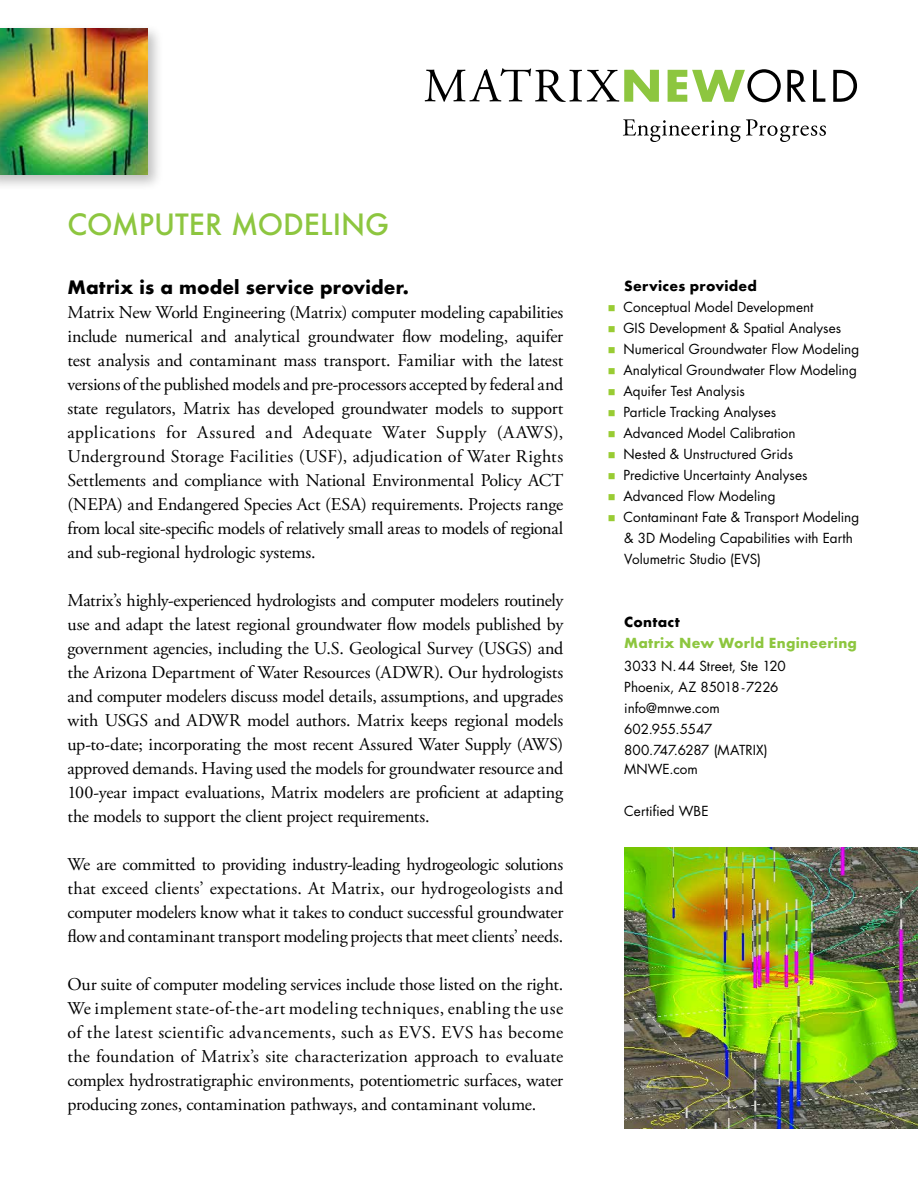
<style>
.page{position:relative;width:918px;height:1188px;background:#fff}
.page>*{position:absolute;margin:0;border:0;box-sizing:border-box;transform-origin:0 0}
.t1{font:500 28.5px "Futura";color:#8dc63f}
.t2{font:18px/24px "Adobe Garamond Pro";letter-spacing:-.015em;color:#000;text-align:justify}
.t3{font:700 18px "Futura";letter-spacing:.01em;color:#000}
.t4{font:13.5px/21px "Futura";letter-spacing:.005em;color:#000}
.t5{font:700 13.5px "Futura";letter-spacing:.02em;color:#8dc63f}
.t6{font:700 13.5px "Futura";letter-spacing:.02em;color:#000}
.s1{color:#9c3}
</style>
<div class="page">
<svg style="left:623px;top:119px;width:203px;height:23px"></svg>
<svg style="left:425px;top:68px;width:234px;height:34px"></svg>
<svg style="left:668px;top:69px;width:113px;height:33px"></svg>
<svg style="left:787px;top:70px;width:19px;height:32px"></svg>
<svg style="left:813px;top:70px;width:12px;height:32px"></svg>
<svg style="left:833px;top:70px;width:24px;height:32px"></svg>
<div style="left:0;top:23px;width:163px;height:168px;background:#000;opacity:.25"></div>
<img style="left:0;top:28px;width:148px;height:147px">
<img style="left:624px;top:848px;width:294px;height:281px">
<h1 class="t1" style="left:68px;top:205px;width:323px">COMPUTER MODELING</h1>
<p class="t3" style="left:67px;top:274px;width:343px">Matrix is a model service provider.</p>
<p class="t2" style="left:67px;top:301px;width:497px">Matrix New World Engineering (Matrix) computer modeling capabilities include numerical and analytical groundwater flow modeling, aquifer test analysis and contaminant mass transport. Familiar with the latest versions of the published models and pre-processors accepted by federal and state regulators, Matrix has developed groundwater models to support applications for Assured and Adequate Water Supply (AAWS), Underground Storage Facilities (USF), adjudication of Water Rights Settlements and compliance with National Environmental Policy ACT (NEPA) and Endangered Species Act (ESA) requirements. Projects range from local site-specific models of relatively small areas to models of regional and sub-regional hydrologic systems.</p>
<p class="t2" style="left:67px;top:589px;width:497px">Matrix’s highly-experienced hydrologists and computer modelers routinely use and adapt the latest regional groundwater flow models published by government agencies, including the U.S. Geological Survey (USGS) and the Arizona Department of Water Resources (ADWR). Our hydrologists and computer modelers discuss model details, assumptions, and upgrades with USGS and ADWR model authors. Matrix keeps regional models up-to-date; incorporating the most recent Assured Water Supply (AWS) approved demands. Having used the models for groundwater resource and 100-year impact evaluations, Matrix modelers are proficient at adapting the models to support the client project requirements.</p>
<p class="t2" style="left:67px;top:853px;width:497px">We are committed to providing industry-leading hydrogeologic solutions that exceed clients’ expectations. At Matrix, our hydrogeologists and computer modelers know what it takes to conduct successful groundwater flow and contaminant transport modeling projects that meet clients’ needs.</p>
<p class="t2" style="left:67px;top:973px;width:497px">Our suite of computer modeling services include those listed on the right.<br>We implement state-of-the-art modeling techniques, enabling the use of the latest scientific advancements, such as EVS. EVS has become the foundation of Matrix’s site characterization approach to evaluate complex hydrostratigraphic environments, potentiometric surfaces, water producing zones, contamination pathways, and contaminant volume.</p>
<p class="t6" style="left:624px;top:276px;width:134px">Services provided</p>
<p class="t4" style="left:608px;top:297px;width:207px"><span class="s1">■</span> Conceptual Model Development</p>
<p class="t4" style="left:608px;top:318px;width:235px"><span class="s1">■</span> GIS Development &amp; Spatial Analyses</p>
<p class="t4" style="left:608px;top:339px;width:253px"><span class="s1">■</span> Numerical Groundwater Flow Modeling</p>
<p class="t4" style="left:608px;top:360px;width:251px"><span class="s1">■</span> Analytical Groundwater Flow Modeling</p>
<p class="t4" style="left:608px;top:381px;width:139px"><span class="s1">■</span> Aquifer Test Analysis</p>
<p class="t4" style="left:608px;top:402px;width:170px"><span class="s1">■</span> Particle Tracking Analyses</p>
<p class="t4" style="left:608px;top:423px;width:189px"><span class="s1">■</span> Advanced Model Calibration</p>
<p class="t4" style="left:608px;top:444px;width:187px"><span class="s1">■</span> Nested &amp; Unstructured Grids</p>
<p class="t4" style="left:608px;top:465px;width:201px"><span class="s1">■</span> Predictive Uncertainty Analyses</p>
<p class="t4" style="left:608px;top:486px;width:169px"><span class="s1">■</span> Advanced Flow Modeling</p>
<p class="t4" style="left:624px;top:507px;width:237px;text-indent:-16px"><span class="s1">■</span> Contaminant Fate &amp; Transport Modeling &amp; 3D Modeling Capabilities with Earth<br>Volumetric Studio (EVS)</p>
<p class="t6" style="left:624px;top:612px;width:57px">Contact</p>
<p class="t5" style="left:624px;top:633px;width:234px">Matrix New World Engineering</p>
<p class="t4" style="left:624px;top:655px;width:163px">3033 N. 44 Street, Ste 120<br>Phoenix, AZ 85018 -7226 info@mnwe.com<br>602.955.5547<br>800.747.6287 (MATRIX)</p>
<p class="t4" style="left:624px;top:759px;width:75px">MNWE.com</p>
<p class="t4" style="left:624px;top:801px;width:86px">Certified WBE</p>
</div>
